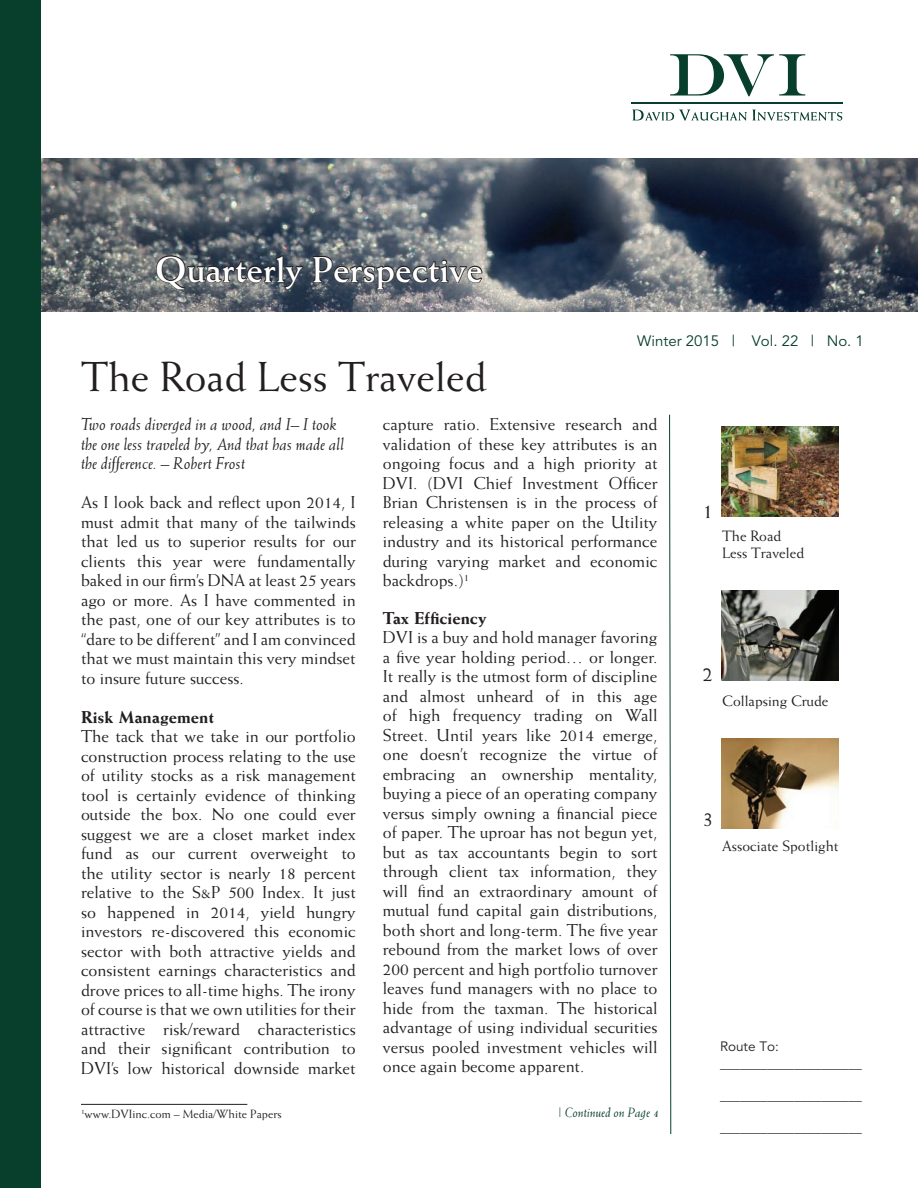
<style>
.page{position:relative;width:918px;height:1188px;background:#fff}
.page>*{position:absolute;margin:0;border:0;box-sizing:border-box;transform-origin:0 0}
.t1{font:42px "Weiss";color:#231f20}
.t2{font:700 36px "Weiss";color:#fff}
.t3{font:21px "Weiss";color:#231f20}
.t4{font:17.25px/19.5px "Weiss";color:#231f20;text-align:justify}
.t5{font:italic 17.25px/19.5px "Weiss";color:#231f20}
.t6{font:800 17.25px "Weiss";color:#231f20}
.t7{font:15px/16.5px "Weiss";color:#231f20}
.t8{font:15px "Avenir";color:#083f2c}
.t9{font:13.5px/16.2px "Avenir";color:#231f20}
.t10{font:italic 13.5px "Weiss";color:#083f2c}
.t11{font:12px "Weiss";color:#231f20}
.s1{font-style:normal}
</style>
<div class="page">
<img style="left:40px;top:158px;width:878px;height:154px">
<div style="left:0;top:0;width:40px;height:1188px;background:#083f2c"></div>
<svg style="left:632px;top:110px;width:210px;height:11px"></svg>
<hr style="left:631px;top:102px;width:212px;height:2px;background:#083f2c">
<svg style="left:670px;top:54px;width:135px;height:42px"></svg>
<img style="left:722px;top:427px;width:116px;height:90px">
<img style="left:722px;top:591px;width:116px;height:90px">
<img style="left:722px;top:739px;width:116px;height:90px">
<svg style="left:669px;top:414px;width:3px;height:720px"></svg>
<svg style="left:155px;top:255px;width:149px;height:57px"></svg>
<svg style="left:312px;top:255px;width:171px;height:57px"></svg>
<hr style="left:81px;top:1104px;width:166px;height:1px;background:#231f20">
<h2 class="t2" style="left:155px;top:248px;width:329px">Quarterly Perspective</h2>
<h1 class="t1" style="left:81px;top:352px;width:407px">The Road Less Traveled</h1>
<p class="t8" style="left:637px;top:332px;width:228px">Winter 2015 | Vol. 22 | No. 1</p>
<p class="t5" style="left:81px;top:414px;width:265px">Two roads diverged in a wood, and I– I took the one less traveled by, And that has made all the difference. – Robert Frost</p>
<p class="t4" style="left:81px;top:492px;width:276px">As I look back and reflect upon 2014, I must admit that many of the tailwinds that led us to superior results for our clients this year were fundamentally baked in our firm’s DNA at least 25 years ago or more. As I have commented in the past, one of our key attributes is to “dare to be different” and I am convinced that we must maintain this very mindset to insure future success.</p>
<p class="t6" style="left:81px;top:706px;width:134px">Risk Management</p>
<p class="t4" style="left:81px;top:726px;width:276px">The tack that we take in our portfolio construction process relating to the use of utility stocks as a risk management tool is certainly evidence of thinking outside the box. No one could ever suggest we are a closet market index fund as our current overweight to the utility sector is nearly 18 percent relative to the S&amp;P 500 Index. It just so happened in 2014, yield hungry investors re-discovered this economic sector with both attractive yields and consistent earnings characteristics and drove prices to all-time highs. The irony of course is that we own utilities for their attractive risk/reward characteristics and their significant contribution to DVI’s low historical downside market</p>
<p class="t11" style="left:81px;top:1107px;width:202px"><sup>1</sup>www.DVIinc.com – Media/White Papers</p>
<p class="t4" style="left:383px;top:414px;width:276px">capture ratio. Extensive research and validation of these key attributes is an ongoing focus and a high priority at DVI. (DVI Chief Investment Officer Brian Christensen is in the process of releasing a white paper on the Utility industry and its historical performance during varying market and economic backdrops.)<sup>1</sup></p>
<p class="t6" style="left:383px;top:608px;width:106px">Tax Efficiency</p>
<p class="t4" style="left:383px;top:628px;width:276px">DVI is a buy and hold manager favoring a five year holding period… or longer.<br>It really is the utmost form of discipline and almost unheard of in this age of high frequency trading on Wall Street. Until years like 2014 emerge, one doesn’t recognize the virtue of embracing an ownership mentality, buying a piece of an operating company versus simply owning a financial piece of paper. The uproar has not begun yet, but as tax accountants begin to sort through client tax information, they will find an extraordinary amount of mutual fund capital gain distributions, both short and long-term. The five year rebound from the market lows of over 200 percent and high portfolio turnover leaves fund managers with no place to hide from the taxman. The historical advantage of using individual securities versus pooled investment vehicles will once again become apparent.</p>
<p class="t10" style="left:559px;top:1105px;width:102px"><span class="s1">|</span> Continued on Page 4</p>
<p class="t3" style="left:703px;top:498px;width:12px">1</p>
<p class="t7" style="left:722px;top:528px;width:84px">The Road<br>Less Traveled</p>
<p class="t3" style="left:703px;top:662px;width:12px">2</p>
<p class="t7" style="left:722px;top:692px;width:108px">Collapsing Crude</p>
<p class="t3" style="left:703px;top:807px;width:12px">3</p>
<p class="t7" style="left:722px;top:837px;width:118px">Associate Spotlight</p>
<p class="t9" style="left:720px;top:1039px;width:143px">Route To: _____________________</p>
<p class="t9" style="left:720px;top:1088px;width:143px">_____________________</p>
<p class="t9" style="left:720px;top:1120px;width:143px">_____________________</p>
</div>
